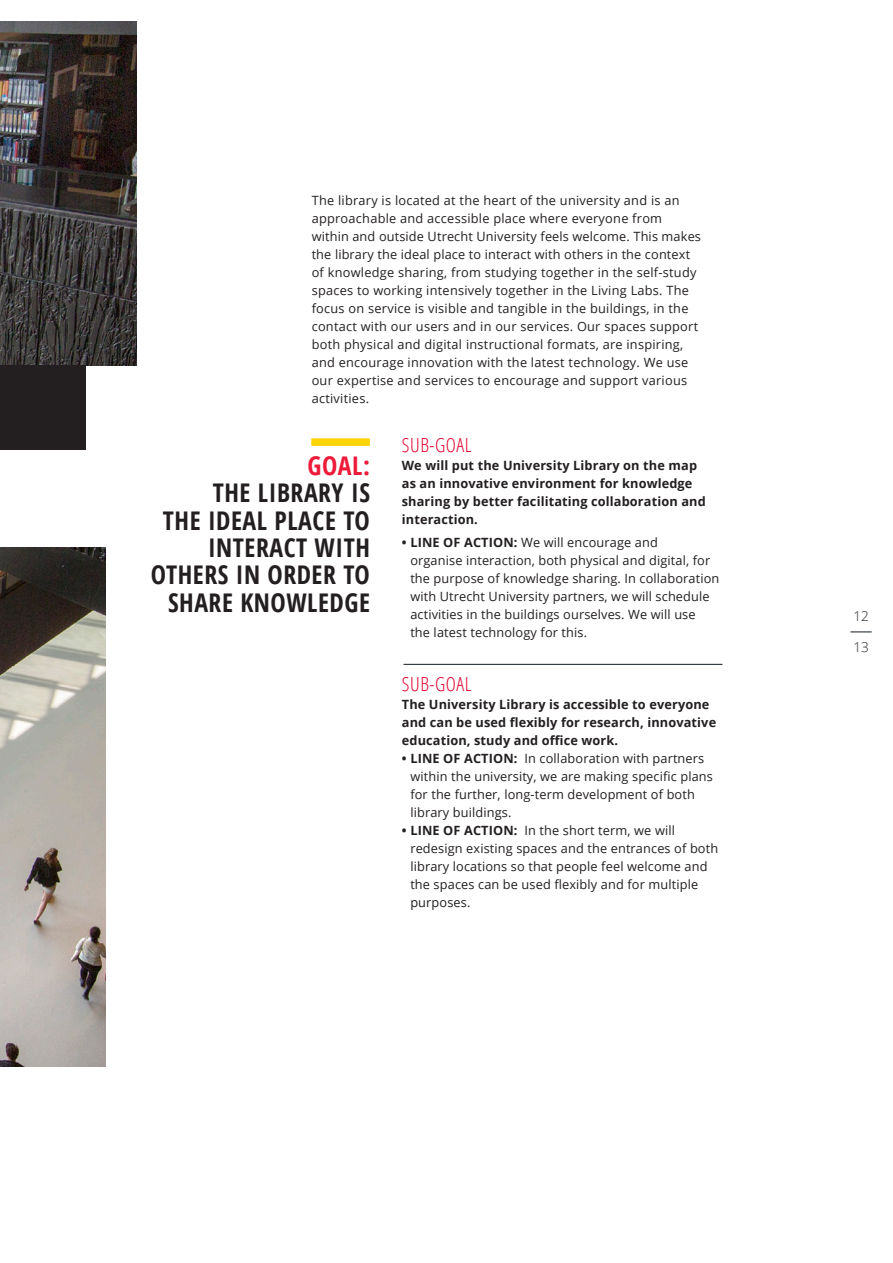
<style>
.page{position:relative;width:893px;height:1263px;background:#fff}
.page>*{position:absolute;margin:0;border:0;box-sizing:border-box;transform-origin:0 0}
.t1{font:700 25.8px/27.3px "Open Sans Condensed";letter-spacing:.02em;color:#231f20;text-align:right}
.t2{font:300 19.5px "Open Sans Condensed";letter-spacing:.03em;color:#e0002d}
.t3{font:300 13.5px "Open Sans";color:#231f20}
.t4{font:12.75px/18px "Open Sans";letter-spacing:.01em;color:#231f20}
.t5{font:700 12.75px/18px "Open Sans";letter-spacing:.01em;color:#231f20}
.s1{font-weight:700}
.s2{color:#ed1a3a}
</style>
<div class="page">
<img style="left:0;top:21px;width:136px;height:1046px">
<div style="left:106px;top:493px;width:255px;height:647px;background:#fff"></div>
<div style="left:0;top:366px;width:276px;height:180px;background:#fff"></div>
<div style="left:0;top:366px;width:86px;height:84px;background:#231f20"></div>
<div style="left:311px;top:438px;width:59px;height:8px;background:#fed304"></div>
<hr style="left:404px;top:664px;width:318px;height:1px;background:#101a21">
<svg style="left:850px;top:632px;width:22px;height:1px"></svg>
<p class="t4" style="left:312px;top:191px;width:369px">The library is located at the heart of the university and is an approachable and accessible place where everyone from</p>
<p class="t4" style="left:312px;top:227px;width:391px">within and outside Utrecht University feels welcome. This makes the library the ideal place to interact with others in the context of knowledge sharing, from studying together in the self-study spaces to working intensively together in the Living Labs. The focus on service is visible and tangible in the buildings, in the contact with our users and in our services. Our spaces support both physical and digital instructional formats, are inspiring,</p>
<p class="t4" style="left:312px;top:353px;width:378px">and encourage innovation with the latest technology. We use</p>
<p class="t4" style="left:312px;top:371px;width:377px">our expertise and services to encourage and support various activities.</p>
<p class="t2" style="left:402px;top:432px;width:71px">SUB-GOAL</p>
<p class="t5" style="left:402px;top:456px;width:305px">We will put the University Library on the map as an innovative environment for knowledge sharing by better facilitating collaboration and interaction.</p>
<p class="t4" style="left:402px;top:533px;width:258px"><span class="s1">• LINE OF ACTION:</span> We will encourage and</p>
<p class="t4" style="left:410px;top:551px;width:311px">organise interaction, both physical and digital, for the purpose of knowledge sharing. In collaboration with Utrecht University partners, we will schedule activities in the buildings ourselves. We will use</p>
<p class="t4" style="left:410px;top:623px;width:178px">the latest technology for this.</p>
<p class="t2" style="left:402px;top:670px;width:71px">SUB-GOAL</p>
<p class="t5" style="left:402px;top:695px;width:316px">The University Library is accessible to everyone and can be used flexibly for research, innovative education, study and office work.</p>
<p class="t4" style="left:410px;top:749px;width:304px;text-indent:-9px"><span class="s1">• LINE OF ACTION:</span> In collaboration with partners within the university, we are making specific plans for the further, long-term development of both library buildings.</p>
<p class="t4" style="left:402px;top:821px;width:275px"><span class="s1">• LINE OF ACTION:</span> In the short term, we will</p>
<p class="t4" style="left:410px;top:839px;width:309px">redesign existing spaces and the entrances of both library locations so that people feel welcome and the spaces can be used flexibly and for multiple purposes.</p>
<p class="t1" style="left:213px;top:451px;width:159px"><span class="s2">GOAL:<br></span>THE LIBRARY IS</p>
<p class="t1" style="left:163px;top:506px;width:208px">THE IDEAL PLACE TO<br>INTERACT WITH</p>
<p class="t1" style="left:151px;top:561px;width:221px">OTHERS IN ORDER TO</p>
<p class="t1" style="left:168px;top:588px;width:203px">SHARE KNOWLEDGE</p>
<p class="t3" style="left:853px;top:607px;width:17px">12</p>
<p class="t3" style="left:853px;top:638px;width:17px">13</p>
</div>
